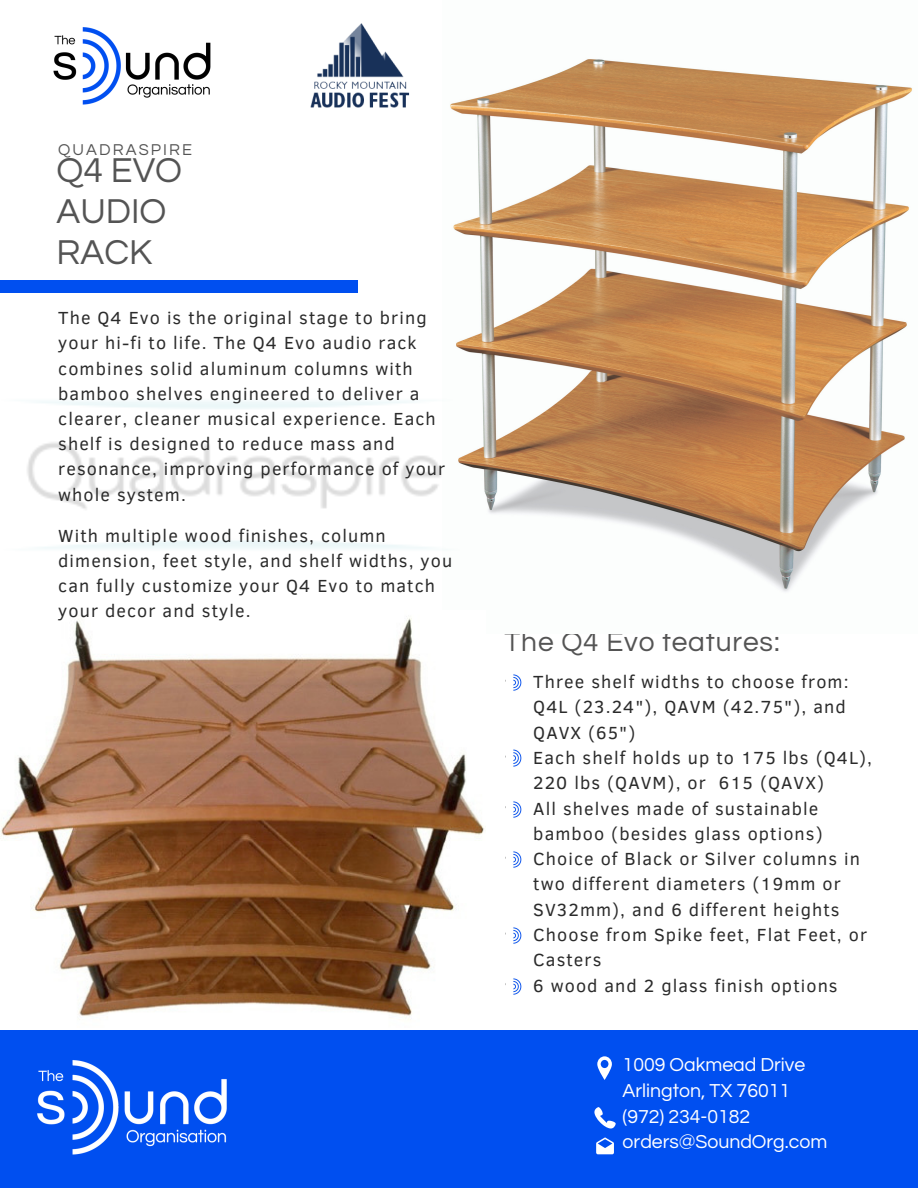
<style>
.page{position:relative;width:918px;height:1188px;background:#fff}
.page>*{position:absolute;margin:0;border:0;box-sizing:border-box;transform-origin:0 0}
.t1{font:35.85px/41px "Questrial";color:#545454}
.t2{font:28.05px "Questrial";letter-spacing:.03em;color:#545454}
.t3{font:19.5px/25.7px "Questrial";color:#fff}
.t4{font:18px/25.3px "Clear Sans";letter-spacing:.06em;color:#2b2b2b}
.t5{font:16.35px "Questrial";letter-spacing:.13em;color:#545454}
</style>
<div class="page">
<img style="left:450px;top:59px;width:462px;height:533px">
<img style="left:0;top:618px;width:486px;height:402px">
<img style="left:27px;top:351px;width:448px;height:241px">
<div style="left:0;top:280px;width:358px;height:12px;background:#004ff0"></div>
<img style="left:53px;top:27px;width:158px;height:78px">
<img style="left:513px;top:978px;width:9px;height:17px">
<img style="left:513px;top:801px;width:9px;height:17px">
<img style="left:513px;top:674px;width:9px;height:17px">
<img style="left:513px;top:851px;width:9px;height:17px">
<img style="left:310px;top:23px;width:100px;height:85px">
<img style="left:513px;top:749px;width:9px;height:18px">
<img style="left:513px;top:927px;width:9px;height:17px">
<div style="left:0;top:1030px;width:918px;height:158px;background:#004ff0"></div>
<img style="left:37px;top:1060px;width:190px;height:95px">
<svg style="left:594px;top:1107px;width:22px;height:22px"></svg>
<svg style="left:596px;top:1137px;width:18px;height:17px"></svg>
<svg style="left:597px;top:1056px;width:15px;height:24px"></svg>
<p class="t5" style="left:58px;top:142px;width:135px">QUADRASPIRE</p>
<h1 class="t1" style="left:57px;top:151px;width:127px">Q4 EVO<br>AUDIO<br>RACK</h1>
<p class="t4" style="left:58px;top:304px;width:389px">The Q4 Evo is the original stage to bring your hi-fi to life. The Q4 Evo audio rack combines solid aluminum columns with bamboo shelves engineered to deliver a clearer, cleaner musical experience. Each shelf is designed to reduce mass and resonance, improving performance of your whole system.</p>
<p class="t4" style="left:58px;top:522px;width:396px">With multiple wood finishes, column dimension, feet style, and shelf widths, you can fully customize your Q4 Evo to match your decor and style.</p>
<h2 class="t2" style="left:505px;top:628px;width:277px">The Q4 Evo features:</h2>
<p class="t4" style="left:533px;top:668px;width:340px">Three shelf widths to choose from:<br>Q4L (23.24"), QAVM (42.75"), and<br>QAVX (65")<br>Each shelf holds up to 175 lbs (Q4L),<br>220 lbs (QAVM), or 615 (QAVX)<br>All shelves made of sustainable bamboo (besides glass options)<br>Choice of Black or Silver columns in two different diameters (19mm or<br>SV32mm), and 6 different heights<br>Choose from Spike feet, Flat Feet, or<br>Casters<br>6 wood and 2 glass finish options</p>
<p class="t3" style="left:623px;top:1053px;width:206px">1009 Oakmead Drive<br>Arlington, TX 76011 (972) 234-0182 orders@SoundOrg.com</p>
</div>
